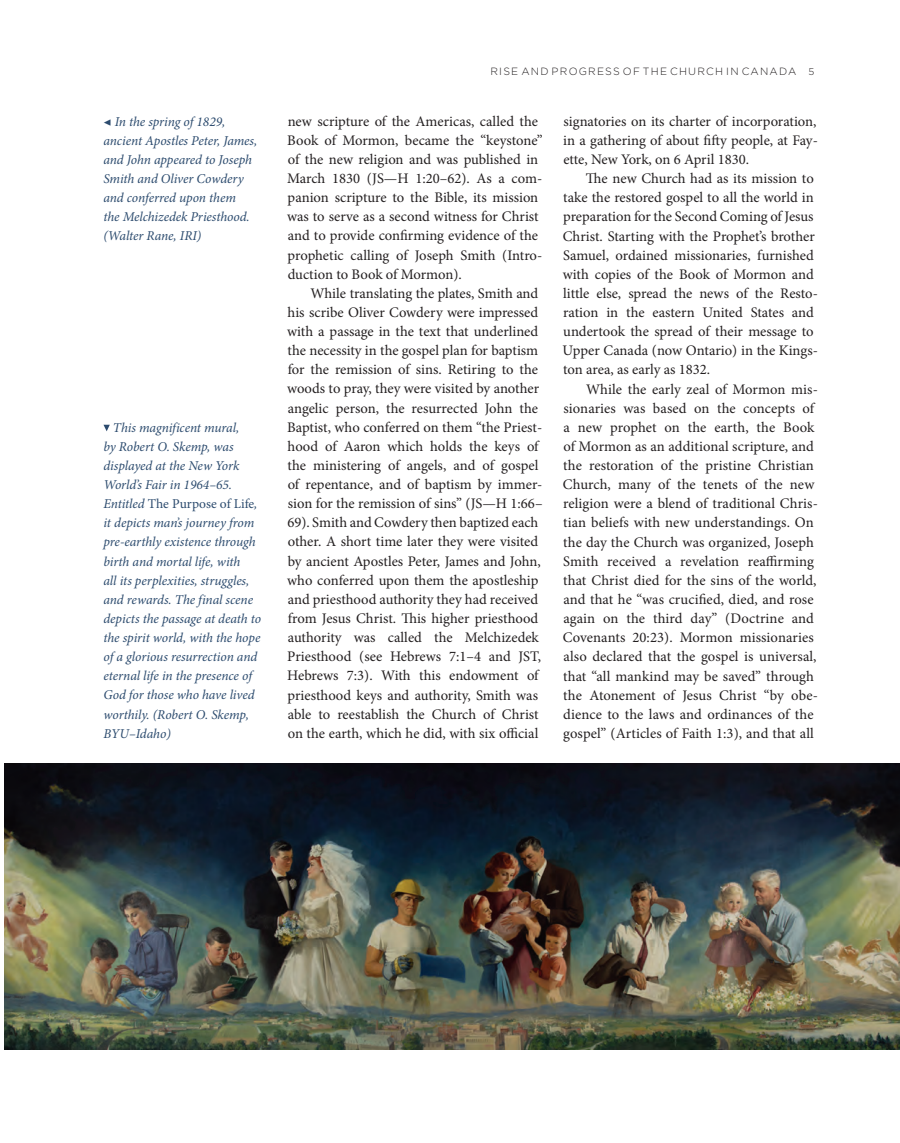
<style>
.page{position:relative;width:900px;height:1143px;background:#fff}
.page>*{position:absolute;margin:0;border:0;box-sizing:border-box;transform-origin:0 0}
.Body_Indent{font:14.7px/19.2px "Minion Pro";color:#231f20}
.t1{font:italic 13.5px/19.2px "Minion Pro";letter-spacing:-.005em;color:#2c4b6e}
.Page_Number_Right{font:300 10.5px "Gotham";letter-spacing:.115em;color:#231f20}
.Page_Number_Right-2{font:300 9.75px "Gotham";color:#231f20}
.s1{font-style:normal}
</style>
<div class="page">
<img style="left:4px;top:763px;width:896px;height:287px">
<svg style="left:104px;top:425px;width:6px;height:6px"></svg>
<p class="t1" style="left:104px;top:112px;width:155px">◀ In the spring of 1829, ancient Apostles Peter, James, and John appeared to Joseph<br>Smith and Oliver Cowdery and conferred upon them<br>the Melchizedek Priesthood. (Walter Rane, IRI)</p>
<p class="t1" style="left:104px;top:418px;width:159px;text-indent:9px">This magnificent mural,<br>by Robert O. Skemp, was displayed at the New York<br>World’s Fair in 1964–65.<br>Entitled <span class="s1">The Purpose of Life</span>, it depicts man’s journey from pre-earthly existence through birth and mortal life, with<br>all its perplexities, struggles, and rewards. The final scene depicts the passage at death to the spirit world, with the hope of a glorious resurrection and eternal life in the presence of<br>God for those who have lived worthily. (Robert O. Skemp,<br>BYU–Idaho)</p>
<p class="Page_Number_Right" style="left:490px;top:64px;width:41px">RISE AND</p>
<p class="Page_Number_Right" style="left:552px;top:64px;width:208px">PROGRESS OF THE CHURCH IN CANADA</p>
<p class="Page_Number_Right-2" style="left:809px;top:65px;width:7px">5</p>
<p class="Body_Indent" style="left:287px;top:111px;width:257px">new scripture of the Americas, called the Book of Mormon, became the “keystone” of the new religion and was published in March 1830 (JS—H 1:20–62). As a com&shy;panion scripture to the Bible, its mission was to serve as a second witness for Christ and to provide confirming evidence of the prophetic calling of Joseph Smith (Intro&shy;duction to Book of Mormon).</p>
<p class="Body_Indent" style="left:287px;top:284px;width:257px;text-indent:23px">While translating the plates, Smith and his scribe Oliver Cowdery were impressed with a passage in the text that underlined the necessity in the gospel plan for baptism for the remission of sins. Retiring to the woods to pray, they were visited by another angelic person, the resurrected John the Baptist, who conferred on them “the Priest&shy;hood of Aaron which holds the keys of the ministering of angels, and of gospel of repentance, and of baptism by immer&shy;sion for the remission of sins” (JS—H 1:66– 69). Smith and Cowdery then baptized each other. A short time later they were visited by ancient Apostles Peter, James and John, who conferred upon them the apostleship and priesthood authority they had received from Jesus Christ. This higher priesthood authority was called the Melchizedek Priesthood (see Hebrews 7:1–4 and JST, Hebrews 7:3). With this endowment of priesthood keys and authority, Smith was able to reestablish the Church of Christ on the earth, which he did, with six official</p>
<p class="Body_Indent" style="left:563px;top:112px;width:256px;text-align:justify">signatories on its charter of incorporation, in a gathering of about fifty people, at Fay&shy;ette, New York, on 6 April 1830.</p>
<p class="Body_Indent" style="left:563px;top:169px;width:257px;text-indent:23px">The new Church had as its mission to take the restored gospel to all the world in preparation for the Second Coming of Jesus Christ. Starting with the Prophet’s brother Samuel, ordained missionaries, furnished with copies of the Book of Mormon and little else, spread the news of the Resto&shy;ration in the eastern United States and undertook the spread of their message to Upper Canada (now Ontario) in the Kings&shy;ton area, as early as 1832.</p>
<p class="Body_Indent" style="left:563px;top:379px;width:257px;text-indent:23px">While the early zeal of Mormon mis&shy;sionaries was based on the concepts of a new prophet on the earth, the Book of Mormon as an additional scripture, and the restoration of the pristine Christian Church, many of the tenets of the new religion were a blend of traditional Chris&shy;tian beliefs with new understandings. On the day the Church was organized, Joseph Smith received a revelation reaffirming that Christ died for the sins of the world, and that he “was crucified, died, and rose again on the third day” (Doctrine and Covenants 20:23). Mormon missionaries also declared that the gospel is universal, that “all mankind may be saved” through the Atonement of Jesus Christ “by obe&shy;dience to the laws and ordinances of the gospel” (Articles of Faith 1:3), and that all</p>
</div>
